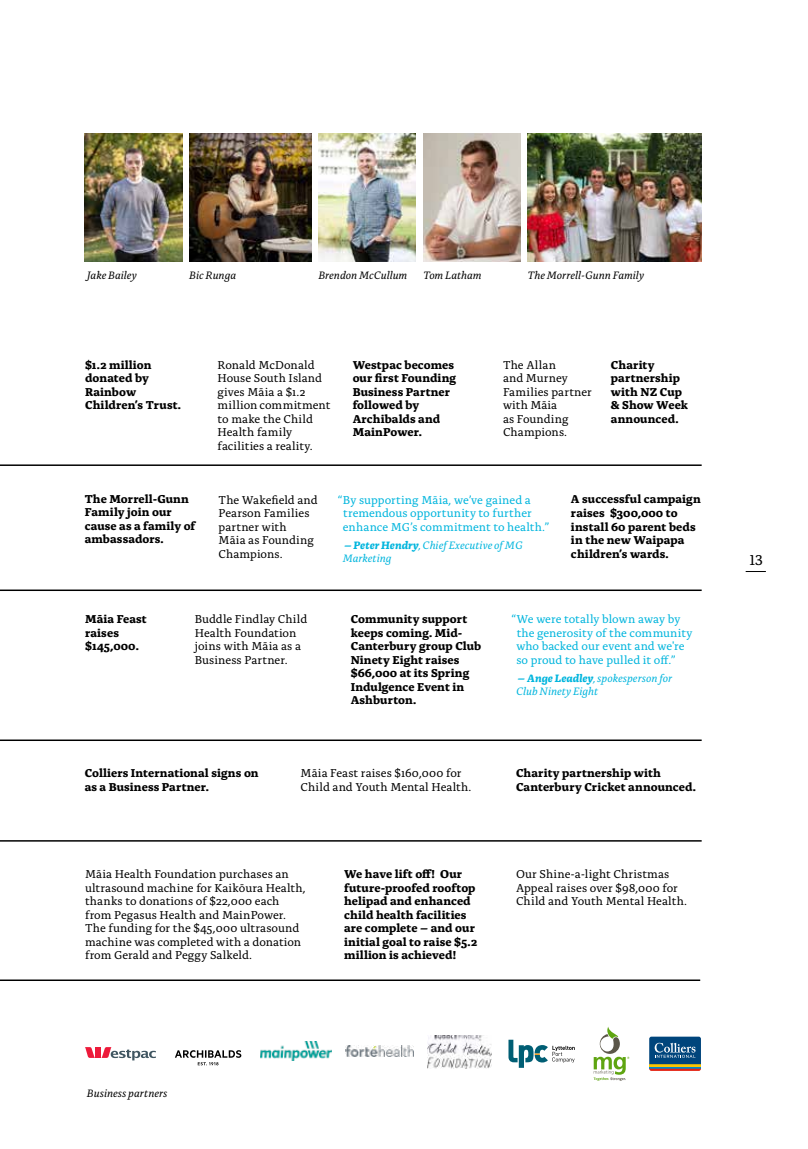
<style>
.page{position:relative;width:808px;height:1149px;background:#fff}
.page>*{position:absolute;margin:0;border:0;box-sizing:border-box;transform-origin:0 0}
.t1{font:15px "Alda OTCEV";color:#000}
.t2{font:700 12px/13.5px "Alda OTCEV";letter-spacing:.005em;color:#000}
.t3{font:12px/13.5px "Alda OTCEV";letter-spacing:.005em;color:#000}
.t4{font:12px/13.5px "Alda OTCEV";color:#00b5dd}
.t5{font:italic 11.25px/13.5px "Alda OTCEV";color:#00b5dd}
.t6{font:italic 11.25px "Alda OTCEV";color:#000}
.s1{font-weight:700}
</style>
<div class="page">
<svg style="left:746px;top:571px;width:20px;height:1px"></svg>
<img style="left:85px;top:133px;width:97px;height:129px">
<img style="left:318px;top:133px;width:98px;height:129px">
<img style="left:423px;top:133px;width:97px;height:129px">
<img style="left:527px;top:133px;width:175px;height:129px">
<img style="left:189px;top:133px;width:122px;height:129px">
<hr style="left:0;top:464px;width:702px;height:2px;background:#000">
<hr style="left:0;top:589px;width:702px;height:2px;background:#000">
<hr style="left:0;top:739px;width:702px;height:1px;background:#000">
<hr style="left:0;top:839px;width:702px;height:2px;background:#000">
<svg style="left:175px;top:1050px;width:66px;height:14px"></svg>
<svg style="left:85px;top:1047px;width:71px;height:13px"></svg>
<img style="left:260px;top:1041px;width:71px;height:19px">
<img style="left:345px;top:1045px;width:68px;height:11px">
<svg style="left:508px;top:1039px;width:67px;height:28px"></svg>
<svg style="left:594px;top:1026px;width:35px;height:54px"></svg>
<svg style="left:649px;top:1036px;width:52px;height:35px;background:#40667e"></svg>
<hr style="left:0;top:979px;width:700px;height:1px;background:#000">
<img style="left:427px;top:1035px;width:64px;height:32px">
<p class="t6" style="left:87px;top:267px;width:52px">Jake Bailey</p>
<p class="t6" style="left:189px;top:267px;width:48px">Bic Runga</p>
<p class="t6" style="left:318px;top:267px;width:91px">Brendon McCullum</p>
<p class="t6" style="left:423px;top:267px;width:60px">Tom Latham</p>
<p class="t6" style="left:527px;top:267px;width:118px">The Morrell-Gunn Family</p>
<p class="t2" style="left:85px;top:356px;width:97px">$1.2 million donated by<br>Rainbow<br>Children’s Trust.</p>
<p class="t3" style="left:217px;top:357px;width:114px">Ronald McDonald<br>House South Island gives Māia a $1.2 million commitment to make the Child<br>Health family facilities a reality.</p>
<p class="t2" style="left:353px;top:356px;width:105px">Westpac becomes our first Founding<br>Business Partner followed by<br>Archibalds and<br>MainPower.</p>
<p class="t3" style="left:503px;top:357px;width:90px">The Allan<br>and Murney<br>Families partner with Māia<br>as Founding<br>Champions.</p>
<p class="t2" style="left:611px;top:356px;width:79px">Charity partnership with NZ Cup &amp; Show Week announced.</p>
<p class="t2" style="left:85px;top:490px;width:112px">The Morrell-Gunn<br>Family join our cause as a family of ambassadors.</p>
<p class="t3" style="left:219px;top:491px;width:101px">The Wakefield and<br>Pearson Families partner with<br>Māia as Founding<br>Champions.</p>
<p class="t2" style="left:85px;top:611px;width:63px">Māia Feast raises $145,000.</p>
<p class="t3" style="left:195px;top:611px;width:114px">Buddle Findlay Child<br>Health Foundation joins with Māia as a<br>Business Partner.</p>
<p class="t4" style="left:343px;top:491px;width:208px;text-indent:-5px">“By supporting Māia, we’ve gained a tremendous opportunity to further enhance MG’s commitment to health.”</p>
<p class="t5" style="left:343px;top:537px;width:181px"><span class="s1">– Peter Hendry</span>, Chief Executive of MG<br>Marketing</p>
<p class="t2" style="left:571px;top:491px;width:131px">A successful campaign raises $300,000 to install 60 parent beds in the new Waipapa children’s wards.</p>
<p class="t2" style="left:351px;top:611px;width:132px">Community support keeps coming. Mid-<br>Canterbury group Club<br>Ninety Eight raises $66,000 at its Spring<br>Indulgence Event in<br>Ashburton.</p>
<p class="t4" style="left:516px;top:611px;width:178px;text-indent:-5px">“We were totally blown away by the generosity of the community who backed our event and we're so proud to have pulled it off.”</p>
<p class="t5" style="left:516px;top:670px;width:158px"><span class="s1">– Ange Leadley</span>, spokesperson for<br>Club Ninety Eight</p>
<p class="t2" style="left:85px;top:764px;width:175px">Colliers International signs on as a Business Partner.</p>
<p class="t3" style="left:300px;top:765px;width:172px">Māia Feast raises $160,000 for<br>Child and Youth Mental Health.</p>
<p class="t3" style="left:85px;top:866px;width:222px">Māia Health Foundation purchases an ultrasound machine for Kaikōura Health, thanks to donations of $22,000 each from Pegasus Health and MainPower.<br>The funding for the $45,000 ultrasound machine was completed with a donation from Gerald and Peggy Salkeld.</p>
<p class="t2" style="left:344px;top:866px;width:135px">We have lift off! Our future-proofed rooftop helipad and enhanced child health facilities are complete – and our initial goal to raise $5.2 million is achieved!</p>
<p class="t2" style="left:516px;top:764px;width:181px">Charity partnership with<br>Canterbury Cricket announced.</p>
<p class="t3" style="left:516px;top:866px;width:172px">Our Shine-a-light Christmas<br>Appeal raises over $98,000 for<br>Child and Youth Mental Health.</p>
<p class="t1" style="left:749px;top:548px;width:15px">13</p>
<p class="t6" style="left:87px;top:1083px;width:82px">Business partners</p>
</div>
